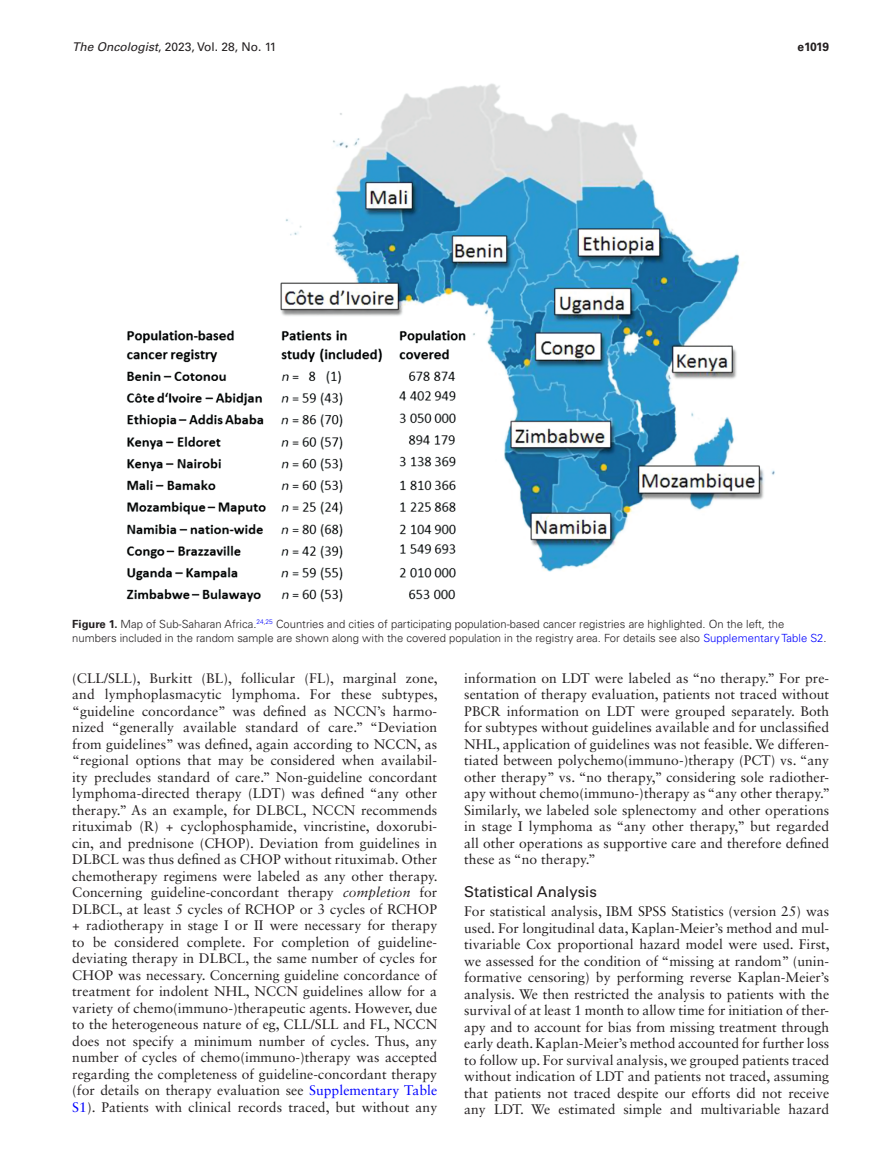
<style>
.page{position:relative;width:893px;height:1174px;background:#fff}
.page>*{position:absolute;margin:0;border:0;box-sizing:border-box;transform-origin:0 0}
.t1{font:15px "Univers LT Std";color:#231f20}
.t2{font:13.8px/16.5px "Sabon LT Std";letter-spacing:.005em;color:#231f20;text-align:justify}
.t3{font:12px "Univers LT Std";color:#231f20}
.t4{font:700 12px "Univers LT Std";letter-spacing:-.04em;color:#231f20}
.t5{font:300 11.25px/14.2px "Univers LT Std";color:#231f20}
.s1{font-style:italic}
.s2{font-weight:700}
.s3{color:#00f}
</style>
<div class="page">
<img style="left:126px;top:83px;width:649px;height:519px">
<p class="t3" style="left:72px;top:40px;width:206px"><span class="s1">The Oncologist</span>, 2023, Vol. 28, No. 11</p>
<p class="t4" style="left:797px;top:40px;width:33px">e1019</p>
<p class="t5" style="left:72px;top:617px;width:756px"><span class="s2">Figure 1.</span> Map of Sub-Saharan Africa.<sup>24</sup><sup>,</sup><sup>25</sup> Countries and cities of participating population-based cancer registries are highlighted. On the left, the numbers included in the random sample are shown along with the covered population in the registry area. For details see also <span class="s3">Supplementary Table S2</span>.</p>
<p class="t2" style="left:72px;top:669px;width:367px">(CLL/SLL), Burkitt (BL), follicular (FL), marginal zone, and lymphoplasmacytic lymphoma. For these subtypes, “guideline concordance” was defined as NCCN’s harmo&shy;nized “generally available standard of care.” “Deviation from guidelines” was defined, again according to NCCN, as “regional options that may be considered when availabil&shy;ity precludes standard of care.” Non-guideline concordant lymphoma-directed therapy (LDT) was defined “any other therapy.” As an example, for DLBCL, NCCN recommends rituximab (R) + cyclophosphamide, vincristine, doxorubi&shy;cin, and prednisone (CHOP). Deviation from guidelines in DLBCL was thus defined as CHOP without rituximab. Other chemotherapy regimens were labeled as any other therapy.<br>Concerning guideline-concordant therapy <span class="s1">completion</span> for DLBCL, at least 5 cycles of RCHOP or 3 cycles of RCHOP + radiotherapy in stage I or II were necessary for therapy to be considered complete. For completion of guideline&shy;deviating therapy in DLBCL, the same number of cycles for CHOP was necessary. Concerning guideline concordance of treatment for indolent NHL, NCCN guidelines allow for a variety of chemo(immuno-)therapeutic agents. However, due to the heterogeneous nature of eg, CLL/SLL and FL, NCCN does not specify a minimum number of cycles. Thus, any number of cycles of chemo(immuno-)therapy was accepted regarding the completeness of guideline-concordant therapy (for details on therapy evaluation see <span class="s3">Supplementary Table S1</span>). Patients with clinical records traced, but without any</p>
<p class="t2" style="left:464px;top:669px;width:367px">information on LDT were labeled as “no therapy.” For pre&shy;sentation of therapy evaluation, patients not traced without PBCR information on LDT were grouped separately. Both for subtypes without guidelines available and for unclassified NHL, application of guidelines was not feasible. We differen&shy;tiated between polychemo(immuno-)therapy (PCT) vs. “any other therapy” vs. “no therapy,” considering sole radiother&shy;apy without chemo(immuno-)therapy as “any other therapy.” Similarly, we labeled sole splenectomy and other operations in stage I lymphoma as “any other therapy,” but regarded all other operations as supportive care and therefore defined these as “no therapy.”</p>
<p class="t1" style="left:464px;top:882px;width:134px">Statistical Analysis</p>
<p class="t2" style="left:464px;top:903px;width:367px">For statistical analysis, IBM SPSS Statistics (version 25) was used. For longitudinal data, Kaplan-Meier’s method and mul&shy;tivariable Cox proportional hazard model were used. First, we assessed for the condition of “missing at random” (unin&shy;formative censoring) by performing reverse Kaplan-Meier’s analysis. We then restricted the analysis to patients with the survival of at least 1 month to allow time for initiation of ther&shy;apy and to account for bias from missing treatment through early death. Kaplan-Meier’s method accounted for further loss to follow up. For survival analysis, we grouped patients traced without indication of LDT and patients not traced, assuming that patients not traced despite our efforts did not receive any LDT. We estimated simple and multivariable hazard</p>
</div>
